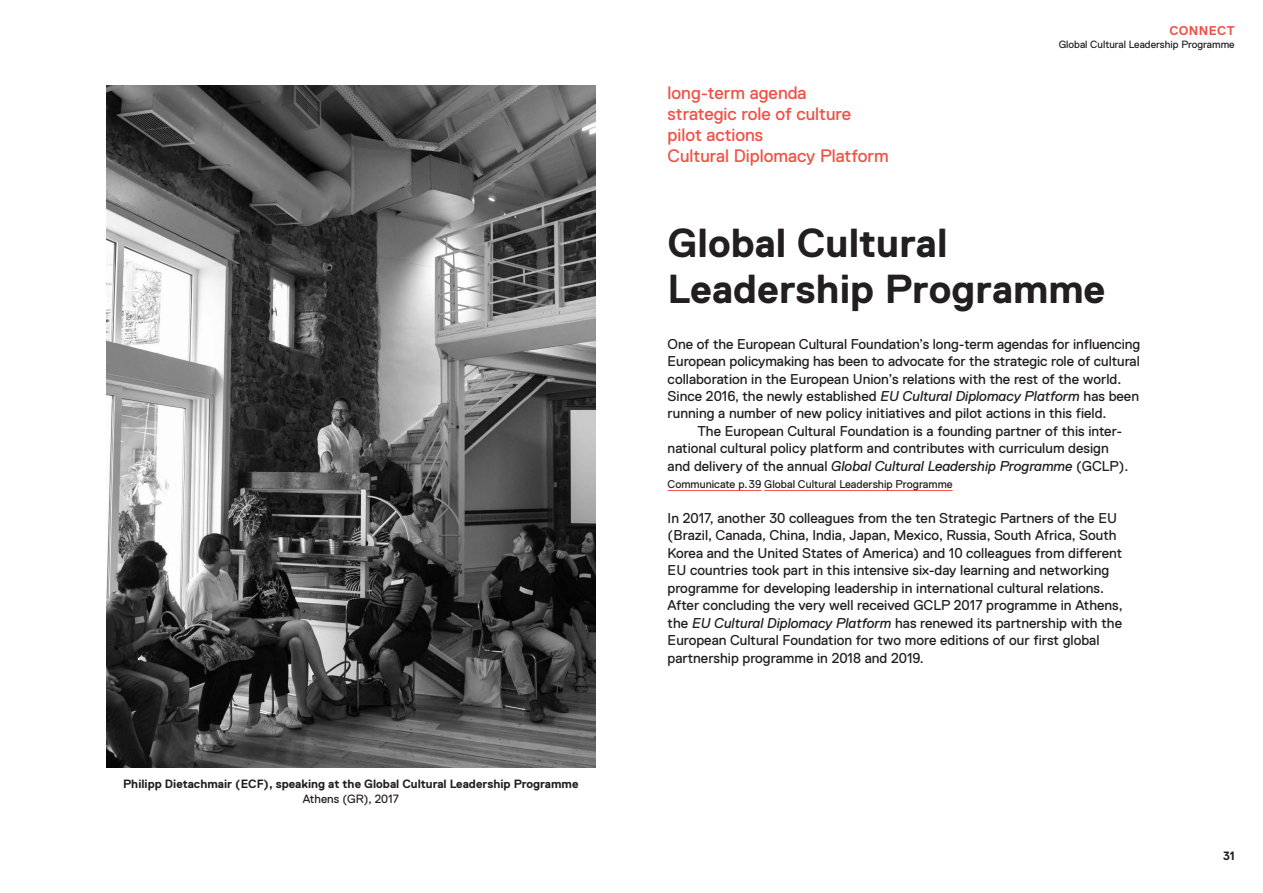
<style>
.page{position:relative;width:1263px;height:893px;background:#fff}
.page>*{position:absolute;margin:0;border:0;box-sizing:border-box;transform-origin:0 0}
.PS-Essay-Body_text-9{font:700 40.5px/46.5px "Replica Pro";color:#231f20}
.PS-Keywords-red{font:18px "Replica Pro";color:#f05146}
.PS-Essay-Body_text-9-2{font:14.25px/17.4px "Replica Pro";color:#231f20}
.PS-Essay-Body_text-9-3{font:italic 14.25px "Replica Pro";color:#231f20}
.t1{font:700 12.75px "Replica Pro";letter-spacing:.03em;color:#f05146}
.PS-Project-Image-cap{font:700 12px "Replica Pro";color:#231f20}
.PS-Project-Image-cap-2{font:12px "Replica Pro";color:#231f20}
.PS-Essay-Body_text-9-4{font:11.25px "Replica Pro";color:#231f20}
.t2{font:10.5px "Replica Pro";color:#231f20}
.s1{font-style:italic}
.s2{font-style:normal}
</style>
<div class="page">
<img style="left:106px;top:85px;width:489px;height:682px">
<hr style="left:668px;top:490px;width:93px;height:1px;background:#f05146">
<hr style="left:764px;top:490px;width:189px;height:1px;background:#f05146">
<p class="PS-Project-Image-cap" style="left:123px;top:777px;width:457px">Philipp Dietachmair (ECF), speaking at the Global Cultural Leadership Programme</p>
<p class="PS-Project-Image-cap-2" style="left:303px;top:792px;width:98px">Athens (GR), 2017</p>
<p class="PS-Keywords-red" style="left:668px;top:83px;width:140px">long-term agenda</p>
<p class="PS-Keywords-red" style="left:668px;top:104px;width:185px">strategic role of culture</p>
<p class="PS-Keywords-red" style="left:668px;top:125px;width:97px">pilot actions</p>
<p class="PS-Keywords-red" style="left:668px;top:146px;width:223px">Cultural Diplomacy Platform</p>
<p class="t1" style="left:1169px;top:24px;width:67px">CONNECT</p>
<p class="t2" style="left:1059px;top:39px;width:177px">Global Cultural Leadership Programme</p>
<p class="PS-Essay-Body_text-9" style="left:668px;top:220px;width:439px">Global Cultural<br>Leadership Programme</p>
<p class="PS-Essay-Body_text-9-2" style="left:668px;top:335px;width:474px">One of the European Cultural Foundation’s long-term agendas for influencing</p>
<p class="PS-Essay-Body_text-9-2" style="left:668px;top:353px;width:474px">European policymaking has been to advocate for the strategic role of cultural</p>
<p class="PS-Essay-Body_text-9-2" style="left:668px;top:370px;width:455px">collaboration in the European Union’s relations with the rest of the world.</p>
<p class="PS-Essay-Body_text-9-2" style="left:668px;top:387px;width:473px">Since 2016, the newly established <span class="s1">EU Cultural Diplomacy Platform</span> has been</p>
<p class="PS-Essay-Body_text-9-2" style="left:668px;top:405px;width:440px">running a number of new policy initiatives and pilot actions in this field.</p>
<p class="PS-Essay-Body_text-9-2" style="left:697px;top:422px;width:426px">The European Cultural Foundation is a founding partner of this inter-</p>
<p class="PS-Essay-Body_text-9-2" style="left:668px;top:440px;width:443px">national cultural policy platform and contributes with curriculum design</p>
<p class="PS-Essay-Body_text-9-3" style="left:668px;top:458px;width:462px"><span class="s2">and delivery of the annual</span> Global Cultural Leadership Programme <span class="s2">(GCLP).</span></p>
<p class="PS-Essay-Body_text-9-4" style="left:668px;top:478px;width:287px">Communicate p.39 Global Cultural Leadership Programme</p>
<p class="PS-Essay-Body_text-9-2" style="left:668px;top:509px;width:457px">In 2017, another 30 colleagues from the ten Strategic Partners of the EU (Brazil, Canada, China, India, Japan, Mexico, Russia, South Africa, South Korea and the United States of America) and 10 colleagues from different EU countries took part in this intensive six-day learning and networking programme for developing leadership in international cultural relations.<br>After concluding the very well received GCLP 2017 programme in Athens, the <span class="s1">EU Cultural Diplomacy Platform</span> has renewed its partnership with the European Cultural Foundation for two more editions of our first global partnership programme in 2018 and 2019.</p>
<p class="PS-Project-Image-cap" style="left:1223px;top:849px;width:13px">31</p>
</div>
